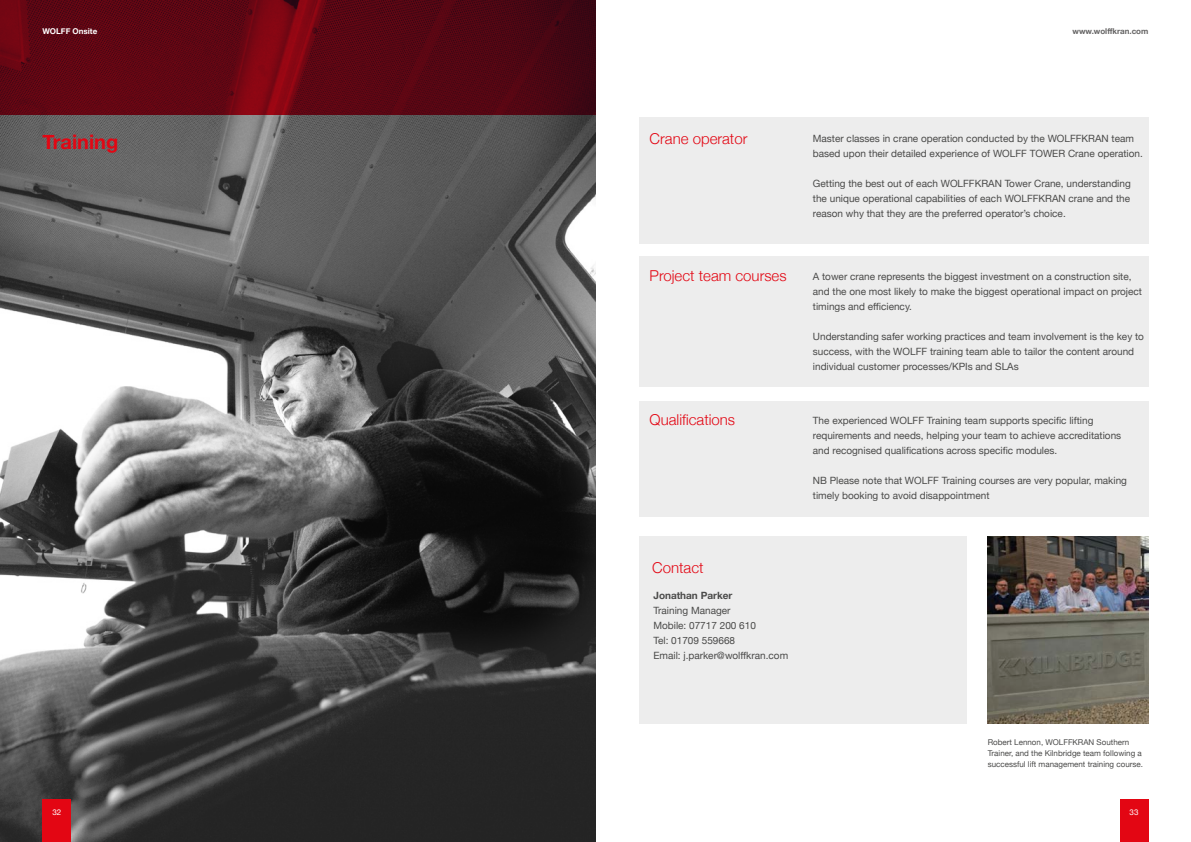
<style>
.page{position:relative;width:1191px;height:842px;background:#fff}
.page>*{position:absolute;margin:0;border:0;box-sizing:border-box;transform-origin:0 0}
.t1{font:700 20px "Helvetica Neue";color:#e30613}
.t2{font:300 15px "Helvetica Neue";color:#e30613}
.t3{font:10px/15px "Helvetica Neue";color:#4a4a49}
.t4{font:700 10px "Helvetica Neue";color:#4a4a49}
.t5{font:8px/11px "Helvetica Neue";color:#4a4a49}
.t6{font:700 8px "Helvetica Neue";color:#646363}
.t7{font:700 8px "Helvetica Neue";color:#fff}
.t8{font:8px "Helvetica Neue";color:#fff}
</style>
<div class="page">
<div style="left:639px;top:117px;width:509px;height:126px;background:#ededed"></div>
<div style="left:639px;top:257px;width:509px;height:130px;background:#ededed"></div>
<div style="left:639px;top:401px;width:509px;height:115px;background:#ededed"></div>
<div style="left:639px;top:536px;width:328px;height:187px;background:#ededed"></div>
<img style="left:0;top:0;width:595px;height:842px">
<img style="left:987px;top:537px;width:161px;height:186px">
<div style="left:42px;top:799px;width:29px;height:43px;background:#e30613"></div>
<div style="left:1119px;top:799px;width:29px;height:43px;background:#e30613"></div>
<p class="t7" style="left:42px;top:25px;width:56px">WOLFF Onsite</p>
<p class="t6" style="left:1072px;top:25px;width:77px">www.wolffkran.com</p>
<h1 class="t1" style="left:42px;top:126px;width:77px">Training</h1>
<h2 class="t2" style="left:649px;top:127px;width:99px">Crane operator</h2>
<h2 class="t2" style="left:649px;top:264px;width:138px">Project team courses</h2>
<h2 class="t2" style="left:649px;top:407px;width:87px">Qualifications</h2>
<h2 class="t2" style="left:652px;top:555px;width:53px">Contact</h2>
<p class="t4" style="left:653px;top:588px;width:80px">Jonathan Parker</p>
<p class="t3" style="left:653px;top:603px;width:136px">Training Manager<br>Mobile: 07717 200 610<br>Tel: 01709 559668<br>Email: j.parker@wolffkran.com</p>
<p class="t3" style="left:813px;top:132px;width:331px">Master classes in crane operation conducted by the WOLFFKRAN team based upon their detailed experience of WOLFF TOWER Crane operation.</p>
<p class="t3" style="left:813px;top:177px;width:319px;text-align:justify">Getting the best out of each WOLFFKRAN Tower Crane, understanding the unique operational capabilities of each WOLFFKRAN crane and the reason why that they are the preferred operator’s choice.</p>
<p class="t3" style="left:813px;top:269px;width:330px">A tower crane represents the biggest investment on a construction site, and the one most likely to make the biggest operational impact on project timings and efficiency.</p>
<p class="t3" style="left:813px;top:329px;width:332px">Understanding safer working practices and team involvement is the key to success, with the WOLFF training team able to tailor the content around individual customer processes/KPIs and SLAs</p>
<p class="t3" style="left:813px;top:413px;width:310px">The experienced WOLFF Training team supports specific lifting requirements and needs, helping your team to achieve accreditations and recognised qualifications across specific modules.</p>
<p class="t3" style="left:813px;top:473px;width:315px">NB Please note that WOLFF Training courses are very popular, making timely booking to avoid disappointment</p>
<p class="t5" style="left:987px;top:737px;width:157px">Robert Lennon, WOLFFKRAN Southern<br>Trainer, and the Kilnbridge team following a successful lift management training course.</p>
<p class="t8" style="left:52px;top:806px;width:10px">32</p>
<p class="t8" style="left:1129px;top:806px;width:10px">33</p>
</div>
